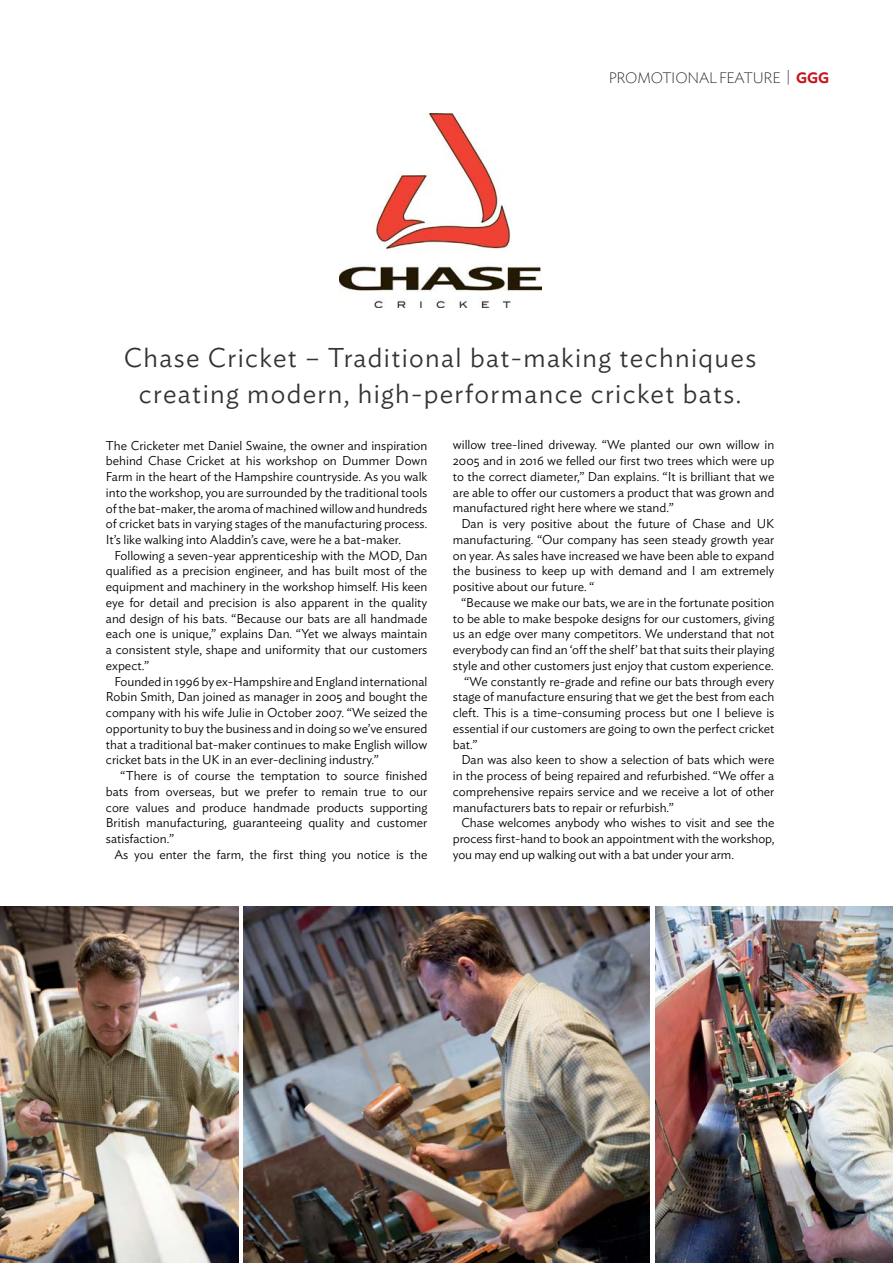
<style>
.page{position:relative;width:893px;height:1263px;background:#fff}
.page>*{position:absolute;margin:0;border:0;box-sizing:border-box;transform-origin:0 0}
.t1{font:27px/36px "Ideal Sans Light+WVFWAV";letter-spacing:.05em;color:#333;text-align:center}
.t2{font:15px "Ideal Sans Extra Light+SCCFYK";letter-spacing:-.01em;color:#231f20}
.t3{font:12.75px/15.8px "Ideal Sans Light+WVFWAV";color:#000;text-align:justify}
.s1{font-family:"Ideal Sans Semibold+DXNLOR";color:#c4151c}
</style>
<div class="page">
<img style="left:339px;top:113px;width:202px;height:195px">
<img style="left:0;top:906px;width:238px;height:357px">
<img style="left:655px;top:906px;width:237px;height:357px">
<img style="left:243px;top:906px;width:406px;height:357px">
<p class="t2" style="left:609px;top:72px;width:222px">PROMOTIONAL FEATURE | <span class="s1">GGG</span></p>
<h1 class="t1" style="left:124px;top:342px;width:634px">Chase Cricket – Traditional bat-making techniques creating modern, high-performance cricket bats.</h1>
<p class="t3" style="left:106px;top:439px;width:323px">The Cricketer met Daniel Swaine, the owner and inspiration behind Chase Cricket at his workshop on Dummer Down Farm in the heart of the Hampshire countryside. As you walk into the workshop, you are surrounded by the traditional tools of the bat-maker, the aroma of machined willow and hundreds of cricket bats in varying stages of the manufacturing process.<br>It’s like walking into Aladdin’s cave, were he a bat-maker.</p>
<p class="t3" style="left:106px;top:549px;width:323px;text-indent:9px">Following a seven-year apprenticeship with the MOD, Dan qualified as a precision engineer, and has built most of the equipment and machinery in the workshop himself. His keen eye for detail and precision is also apparent in the quality and design of his bats. “Because our bats are all handmade each one is unique,” explains Dan. “Yet we always maintain a consistent style, shape and uniformity that our customers expect.”</p>
<p class="t3" style="left:106px;top:675px;width:323px;text-indent:9px">Founded in 1996 by ex-Hampshire and England international Robin Smith, Dan joined as manager in 2005 and bought the company with his wife Julie in October 2007. “We seized the opportunity to buy the business and in doing so we’ve ensured that a traditional bat-maker continues to make English willow cricket bats in the UK in an ever-declining industry.”</p>
<p class="t3" style="left:106px;top:769px;width:323px;text-indent:15px">“There is of course the temptation to source finished bats from overseas, but we prefer to remain true to our core values and produce handmade products supporting British manufacturing, guaranteeing quality and customer satisfaction.”</p>
<p class="t3" style="left:114px;top:848px;width:314px">As you enter the farm, the first thing you notice is the</p>
<p class="t3" style="left:453px;top:438px;width:323px">willow tree-lined driveway. “We planted our own willow in 2005 and in 2016 we felled our first two trees which were up to the correct diameter,” Dan explains. “It is brilliant that we are able to offer our customers a product that was grown and manufactured right here where we stand.”</p>
<p class="t3" style="left:453px;top:517px;width:323px;text-indent:9px">Dan is very positive about the future of Chase and UK manufacturing. “Our company has seen steady growth year on year. As sales have increased we have been able to expand the business to keep up with demand and I am extremely positive about our future. “</p>
<p class="t3" style="left:461px;top:596px;width:315px">“Because we make our bats, we are in the fortunate position</p>
<p class="t3" style="left:453px;top:612px;width:323px">to be able to make bespoke designs for our customers, giving</p>
<p class="t3" style="left:453px;top:627px;width:323px">us an edge over many competitors. We understand that not</p>
<p class="t3" style="left:453px;top:643px;width:323px">everybody can find an ‘off the shelf’ bat that suits their playing</p>
<p class="t3" style="left:453px;top:659px;width:322px">style and other customers just enjoy that custom experience.</p>
<p class="t3" style="left:464px;top:675px;width:311px">“We constantly re-grade and refine our bats through every</p>
<p class="t3" style="left:453px;top:690px;width:323px">stage of manufacture ensuring that we get the best from each</p>
<p class="t3" style="left:453px;top:706px;width:323px">cleft. This is a time-consuming process but one I believe is</p>
<p class="t3" style="left:453px;top:722px;width:323px">essential if our customers are going to own the perfect cricket</p>
<p class="t3" style="left:453px;top:738px;width:26px">bat.”</p>
<p class="t3" style="left:461px;top:753px;width:314px">Dan was also keen to show a selection of bats which were</p>
<p class="t3" style="left:453px;top:769px;width:323px">in the process of being repaired and refurbished. “We offer a</p>
<p class="t3" style="left:453px;top:785px;width:323px">comprehensive repairs service and we receive a lot of other</p>
<p class="t3" style="left:453px;top:801px;width:222px">manufacturers bats to repair or refurbish.”</p>
<p class="t3" style="left:461px;top:816px;width:314px">Chase welcomes anybody who wishes to visit and see the</p>
<p class="t3" style="left:453px;top:832px;width:323px">process first-hand to book an appointment with the workshop,</p>
<p class="t3" style="left:453px;top:848px;width:283px">you may end up walking out with a bat under your arm.</p>
</div>
